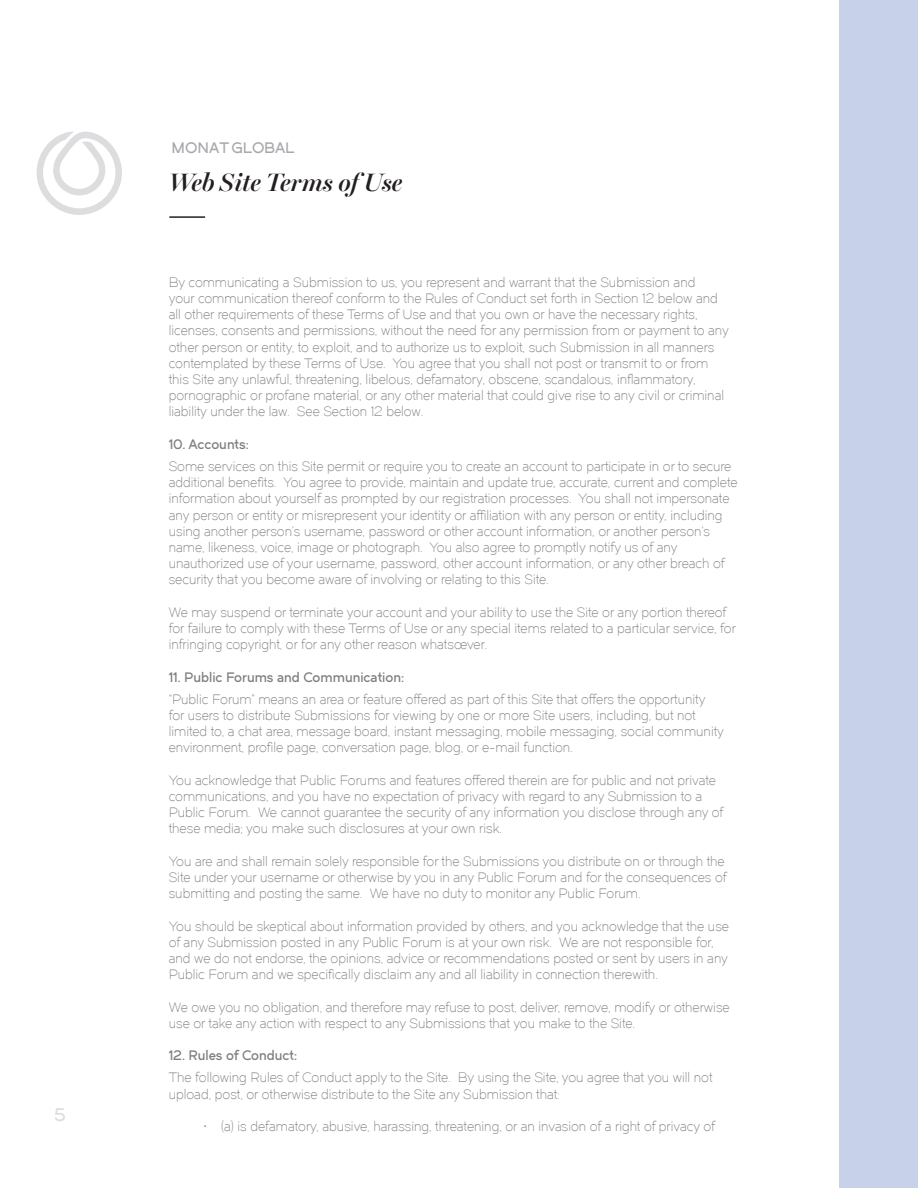
<style>
.page{position:relative;width:918px;height:1188px;background:#fff}
.page>*{position:absolute;margin:0;border:0;box-sizing:border-box;transform-origin:0 0}
.t1{font:italic 600 25.2px "Miller Banner";color:#231f20}
.t2{font:18px "Dual 600";color:#dcdddf}
.t3{font:15px "Dual 600";color:#a8a9ad}
.t4{font:13.5px/16.2px "Dual 300";color:#7c7e81}
.t5{font:13.5px "Dual 600";color:#7c7e81}
</style>
<div class="page">
<hr style="left:169px;top:216px;width:36px;height:2px;background:#231f20">
<div style="left:839px;top:0;width:79px;height:1188px;background:#c8d1ea"></div>
<svg style="left:37px;top:131px;width:85px;height:84px"></svg>
<h2 class="t2" style="left:54px;top:1103px;width:13px">5</h2>
<p class="t3" style="left:171px;top:138px;width:125px">MONAT GLOBAL</p>
<h1 class="t1" style="left:169px;top:168px;width:234px">Web Site Terms of Use</h1>
<p class="t4" style="left:169px;top:274px;width:562px">By communicating a Submission to us, you represent and warrant that the Submission and<br>your communication thereof conform to the Rules of Conduct set forth in Section 12 below and all other requirements of these Terms of Use and that you own or have the necessary rights, licenses, consents and permissions, without the need for any permission from or payment to any other person or entity, to exploit, and to authorize us to exploit, such Submission in all manners contemplated by these Terms of Use. You agree that you shall not post or transmit to or from this Site any unlawful, threatening, libelous, defamatory, obscene, scandalous, inflammatory, pornographic or profane material, or any other material that could give rise to any civil or criminal liability under the law. See Section 12 below.</p>
<p class="t5" style="left:169px;top:435px;width:82px">10. Accounts:</p>
<p class="t4" style="left:169px;top:458px;width:570px">Some services on this Site permit or require you to create an account to participate in or to secure additional benefits. You agree to provide, maintain and update true, accurate, current and complete information about yourself as prompted by our registration processes. You shall not impersonate any person or entity or misrepresent your identity or affiliation with any person or entity, including using another person’s username, password or other account information, or another person’s name, likeness, voice, image or photograph. You also agree to promptly notify us of any unauthorized use of your username, password, other account information, or any other breach of security that you become aware of involving or relating to this Site.</p>
<p class="t4" style="left:169px;top:604px;width:569px">We may suspend or terminate your account and your ability to use the Site or any portion thereof for failure to comply with these Terms of Use or any special items related to a particular service, for infringing copyright, or for any other reason whatsoever.</p>
<p class="t5" style="left:169px;top:668px;width:237px">11. Public Forums and Communication:</p>
<p class="t4" style="left:169px;top:691px;width:557px">“Public Forum” means an area or feature offered as part of this Site that offers the opportunity for users to distribute Submissions for viewing by one or more Site users, including, but not limited to, a chat area, message board, instant messaging, mobile messaging, social community environment, profile page, conversation page, blog, or e-mail function.</p>
<p class="t4" style="left:169px;top:772px;width:556px">You acknowledge that Public Forums and features offered therein are for public and not private communications, and you have no expectation of privacy with regard to any Submission to a Public Forum. We cannot guarantee the security of any information you disclose through any of these media; you make such disclosures at your own risk.</p>
<p class="t4" style="left:169px;top:853px;width:560px">You are and shall remain solely responsible for the Submissions you distribute on or through the<br>Site under your username or otherwise by you in any Public Forum and for the consequences of submitting and posting the same. We have no duty to monitor any Public Forum.</p>
<p class="t4" style="left:169px;top:918px;width:562px">You should be skeptical about information provided by others, and you acknowledge that the use of any Submission posted in any Public Forum is at your own risk. We are not responsible for, and we do not endorse, the opinions, advice or recommendations posted or sent by users in any Public Forum and we specifically disclaim any and all liability in connection therewith.</p>
<p class="t4" style="left:169px;top:999px;width:562px">We owe you no obligation, and therefore may refuse to post, deliver, remove, modify or otherwise use or take any action with respect to any Submissions that you make to the Site.</p>
<p class="t5" style="left:169px;top:1047px;width:130px">12. Rules of Conduct:</p>
<p class="t4" style="left:169px;top:1070px;width:545px">The following Rules of Conduct apply to the Site. By using the Site, you agree that you will not upload, post, or otherwise distribute to the Site any Submission that:</p>
<p class="t4" style="left:203px;top:1118px;width:513px">• (a) is defamatory, abusive, harassing, threatening, or an invasion of a right of privacy of</p>
</div>
